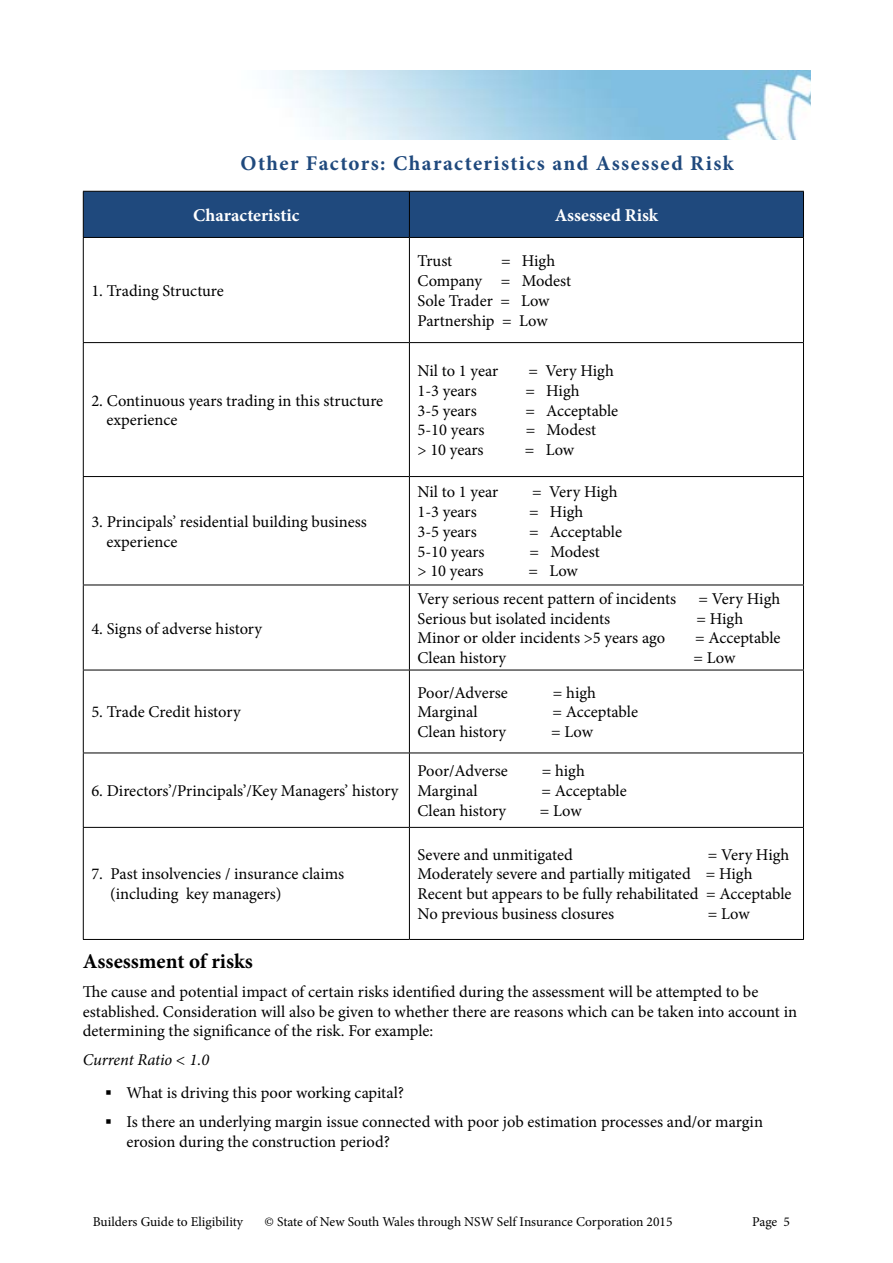
<style>
.page{position:relative;width:893px;height:1263px;background:#fff}
.page>*{position:absolute;margin:0;border:0;box-sizing:border-box;transform-origin:0 0}
.t1{font:700 21px "Minion Pro";letter-spacing:.07em;color:#1f497d}
.t2{font:700 21px "Minion Pro";color:#000}
.t3{font:700 18px "Minion Pro";color:#fff}
.t4{font:16.5px/19.8px "Minion Pro";color:#000}
.t5{font:italic 16.5px "Minion Pro";letter-spacing:-.01em;color:#000}
.t6{font:13.5px "Minion Pro";color:#000}
</style>
<div class="page">
<img style="left:276px;top:71px;width:534px;height:69px">
<div style="left:84px;top:192px;width:719px;height:45px;background:#1f497d"></div>
<hr style="left:83px;top:191px;width:326px;height:1px;background:#000">
<hr style="left:409px;top:191px;width:395px;height:1px;background:#000">
<hr style="left:83px;top:237px;width:326px;height:1px;background:#000">
<hr style="left:409px;top:237px;width:395px;height:1px;background:#000">
<hr style="left:83px;top:342px;width:326px;height:1px;background:#000">
<hr style="left:409px;top:342px;width:395px;height:1px;background:#000">
<hr style="left:83px;top:476px;width:326px;height:1px;background:#000">
<hr style="left:409px;top:476px;width:395px;height:1px;background:#000">
<hr style="left:83px;top:585px;width:326px;height:1px;background:#000">
<hr style="left:409px;top:585px;width:395px;height:1px;background:#000">
<hr style="left:83px;top:670px;width:326px;height:1px;background:#000">
<hr style="left:409px;top:670px;width:395px;height:1px;background:#000">
<hr style="left:83px;top:752px;width:326px;height:1px;background:#000">
<hr style="left:409px;top:752px;width:395px;height:1px;background:#000">
<hr style="left:83px;top:827px;width:326px;height:1px;background:#000">
<hr style="left:409px;top:827px;width:395px;height:1px;background:#000">
<hr style="left:83px;top:939px;width:326px;height:1px;background:#000">
<hr style="left:409px;top:939px;width:395px;height:1px;background:#000">
<hr style="left:83px;top:192px;width:1px;height:45px;background:#000">
<hr style="left:83px;top:238px;width:1px;height:104px;background:#000">
<hr style="left:83px;top:343px;width:1px;height:133px;background:#000">
<hr style="left:83px;top:477px;width:1px;height:108px;background:#000">
<hr style="left:83px;top:585px;width:1px;height:85px;background:#000">
<hr style="left:83px;top:670px;width:1px;height:82px;background:#000">
<hr style="left:83px;top:753px;width:1px;height:74px;background:#000">
<hr style="left:83px;top:828px;width:1px;height:111px;background:#000">
<hr style="left:409px;top:192px;width:1px;height:45px;background:#000">
<hr style="left:803px;top:192px;width:1px;height:45px;background:#000">
<hr style="left:409px;top:238px;width:1px;height:104px;background:#000">
<hr style="left:803px;top:238px;width:1px;height:104px;background:#000">
<hr style="left:409px;top:343px;width:1px;height:133px;background:#000">
<hr style="left:803px;top:343px;width:1px;height:133px;background:#000">
<hr style="left:409px;top:477px;width:1px;height:108px;background:#000">
<hr style="left:803px;top:477px;width:1px;height:108px;background:#000">
<hr style="left:409px;top:585px;width:1px;height:85px;background:#000">
<hr style="left:803px;top:585px;width:1px;height:85px;background:#000">
<hr style="left:409px;top:670px;width:1px;height:82px;background:#000">
<hr style="left:803px;top:670px;width:1px;height:82px;background:#000">
<hr style="left:409px;top:753px;width:1px;height:74px;background:#000">
<hr style="left:803px;top:753px;width:1px;height:74px;background:#000">
<hr style="left:409px;top:828px;width:1px;height:111px;background:#000">
<hr style="left:803px;top:828px;width:1px;height:111px;background:#000">
<p class="t1" style="left:240px;top:149px;width:495px">Other Factors: Characteristics and Assessed Risk</p>
<p class="t3" style="left:193px;top:202px;width:108px">Characteristic</p>
<p class="t3" style="left:555px;top:202px;width:105px">Assessed Risk</p>
<p class="t4" style="left:91px;top:281px;width:134px">1. Trading Structure</p>
<p class="t4" style="left:106px;top:391px;width:278px;text-indent:-15px">2. Continuous years trading in this structure experience</p>
<p class="t4" style="left:106px;top:512px;width:262px;text-indent:-15px">3. Principals’ residential building business experience</p>
<p class="t4" style="left:91px;top:618px;width:172px">4. Signs of adverse history</p>
<p class="t4" style="left:91px;top:702px;width:151px">5. Trade Credit history</p>
<p class="t4" style="left:91px;top:781px;width:309px">6. Directors’/Principals’/Key Managers’ history</p>
<p class="t4" style="left:110px;top:864px;width:236px;text-indent:-19px">7. Past insolvencies / insurance claims (including key managers)</p>
<p class="t4" style="left:417px;top:251px;width:155px;text-indent:84px">= High<br>Company = Modest<br>Sole Trader = Low<br>Partnership = Low</p>
<p class="t4" style="left:417px;top:251px;width:36px">Trust</p>
<p class="t4" style="left:417px;top:361px;width:82px">Nil to 1 year</p>
<p class="t4" style="left:528px;top:361px;width:87px">= Very High</p>
<p class="t4" style="left:417px;top:381px;width:61px">1-3 years</p>
<p class="t4" style="left:525px;top:381px;width:56px">= High</p>
<p class="t4" style="left:417px;top:400px;width:61px">3-5 years</p>
<p class="t4" style="left:525px;top:400px;width:94px">= Acceptable</p>
<p class="t4" style="left:417px;top:420px;width:69px">5-10 years</p>
<p class="t4" style="left:526px;top:420px;width:72px">= Modest</p>
<p class="t4" style="left:417px;top:440px;width:68px">&gt; 10 years</p>
<p class="t4" style="left:525px;top:440px;width:51px">= Low</p>
<p class="t4" style="left:417px;top:482px;width:82px">Nil to 1 year</p>
<p class="t4" style="left:532px;top:482px;width:87px">= Very High</p>
<p class="t4" style="left:417px;top:502px;width:61px">1-3 years</p>
<p class="t4" style="left:529px;top:502px;width:56px">= High</p>
<p class="t4" style="left:417px;top:522px;width:61px">3-5 years</p>
<p class="t4" style="left:529px;top:522px;width:94px">= Acceptable</p>
<p class="t4" style="left:417px;top:541px;width:69px">5-10 years</p>
<p class="t4" style="left:530px;top:541px;width:72px">= Modest</p>
<p class="t4" style="left:417px;top:561px;width:68px">&gt; 10 years</p>
<p class="t4" style="left:529px;top:561px;width:51px">= Low</p>
<p class="t4" style="left:417px;top:589px;width:260px">Very serious recent pattern of incidents</p>
<p class="t4" style="left:699px;top:589px;width:83px">= Very High</p>
<p class="t4" style="left:417px;top:608px;width:194px">Serious but isolated incidents</p>
<p class="t4" style="left:696px;top:608px;width:48px">= High</p>
<p class="t4" style="left:417px;top:628px;width:249px">Minor or older incidents &gt;5 years ago</p>
<p class="t4" style="left:695px;top:628px;width:87px">= Acceptable</p>
<p class="t4" style="left:417px;top:648px;width:90px">Clean history</p>
<p class="t4" style="left:693px;top:648px;width:43px">= Low</p>
<p class="t4" style="left:417px;top:683px;width:92px">Poor/Adverse</p>
<p class="t4" style="left:553px;top:683px;width:45px">= high</p>
<p class="t4" style="left:417px;top:702px;width:62px">Marginal</p>
<p class="t4" style="left:553px;top:702px;width:87px">= Acceptable</p>
<p class="t4" style="left:417px;top:722px;width:90px">Clean history</p>
<p class="t4" style="left:551px;top:722px;width:43px">= Low</p>
<p class="t4" style="left:417px;top:761px;width:92px">Poor/Adverse</p>
<p class="t4" style="left:542px;top:761px;width:45px">= high</p>
<p class="t4" style="left:417px;top:781px;width:62px">Marginal</p>
<p class="t4" style="left:541px;top:781px;width:87px">= Acceptable</p>
<p class="t4" style="left:417px;top:801px;width:90px">Clean history</p>
<p class="t4" style="left:540px;top:801px;width:43px">= Low</p>
<p class="t4" style="left:417px;top:844px;width:375px;text-indent:290px">= Very High Moderately severe and partially mitigated = High Recent but appears to be fully rehabilitated = Acceptable No previous business closures</p>
<p class="t4" style="left:417px;top:844px;width:157px">Severe and unmitigated</p>
<p class="t4" style="left:708px;top:904px;width:43px">= Low</p>
<p class="t2" style="left:83px;top:946px;width:171px">Assessment of risks</p>
<p class="t4" style="left:83px;top:982px;width:716px">The cause and potential impact of certain risks identified during the assessment will be attempted to be established. Consideration will also be given to whether there are reasons which can be taken into account in determining the significance of the risk. For example:</p>
<p class="t5" style="left:83px;top:1049px;width:128px">Current Ratio &lt; 1.0</p>
<p class="t4" style="left:105px;top:1083px;width:301px">▪ What is driving this poor working capital?</p>
<p class="t4" style="left:126px;top:1112px;width:638px;text-indent:-21px">▪ Is there an underlying margin issue connected with poor job estimation processes and/or margin erosion during the construction period?</p>
<p class="t6" style="left:93px;top:1213px;width:152px">Builders Guide to Eligibility</p>
<p class="t6" style="left:265px;top:1213px;width:409px">© State of New South Wales through NSW Self Insurance Corporation 2015</p>
<p class="t6" style="left:752px;top:1213px;width:39px">Page 5</p>
</div>
